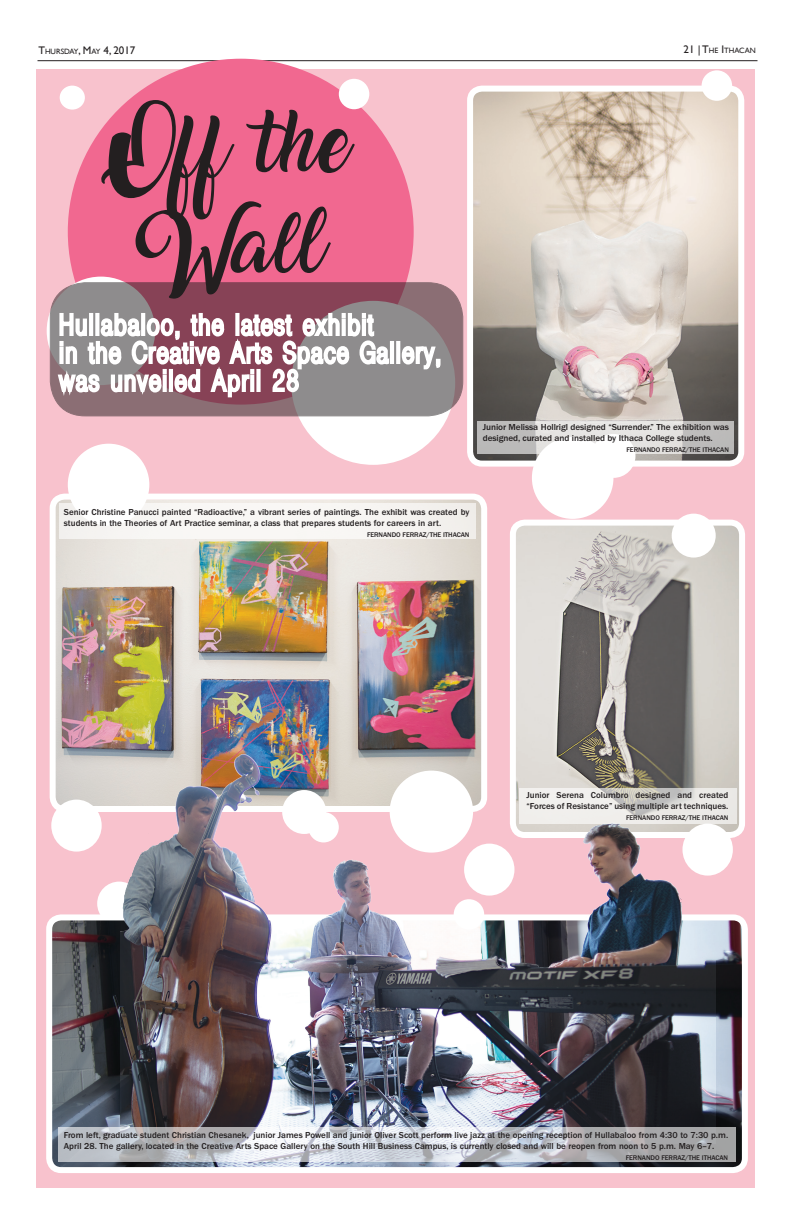
<style>
.page{position:relative;width:792px;height:1224px;background:#fff}
.page>*{position:absolute;margin:0;border:0;box-sizing:border-box;transform-origin:0 0}
.t1{font:55px/101px "Amarillo";color:#231f20;text-align:center}
.t2{font:11px "Gill Sans";color:#231f20}
.t3{font:500 9px/11px "ITC Franklin Gothic Std";color:#231f20}
.t4{font:7.7px "Gill Sans";color:#231f20}
.t5{font:500 7px "ITC Franklin Gothic Std";letter-spacing:-.01em;color:#231f20}
.s1{font-size:7.7px}
.s2{font-size:11px}
</style>
<div class="page">
<hr style="left:38px;top:60px;width:720px;height:1px;background:#231f20">
<div style="left:37px;top:70px;width:718px;height:1118px;background:#f8c2cd"></div>
<div style="left:97px;top:882px;width:44px;height:44px;background:#fff;border-radius:50%"></div>
<div style="left:68px;top:59px;width:346px;height:346px;background:#f16890;border-radius:50%"></div>
<div style="left:291px;top:301px;width:164px;height:164px;background:#fff;border-radius:50%"></div>
<img style="left:57px;top:501px;width:423px;height:304px">
<div style="left:50px;top:494px;width:437px;height:318px;border:6px solid #fff;border-radius:12px"></div>
<img style="left:517px;top:527px;width:221px;height:304px">
<div style="left:510px;top:520px;width:235px;height:318px;border:6px solid #fff;border-radius:12px"></div>
<img style="left:474px;top:93px;width:263px;height:367px">
<div style="left:467px;top:86px;width:277px;height:381px;border:6px solid #fff;border-radius:12px"></div>
<img style="left:53px;top:921px;width:688px;height:245px">
<div style="left:46px;top:914px;width:702px;height:259px;border:6px solid #fff;border-radius:12px"></div>
<svg style="left:50px;top:283px;width:413px;height:133px"></svg>
<div style="left:50px;top:282px;width:413px;height:134px;border:1px solid #231f20;border-radius:35px"></div>
<div style="left:396px;top:341px;width:4px;height:23px;border:3px solid #fff"></div>
<svg style="left:399px;top:344px;width:43px;height:31px"></svg>
<svg style="left:56px;top:308px;width:335px;height:95px"></svg>
<div style="left:591px;top:434px;width:44px;height:44px;background:#fff;border-radius:50%"></div>
<div style="left:532px;top:437px;width:81px;height:82px;background:#fff;border-radius:50%"></div>
<div style="left:672px;top:514px;width:44px;height:44px;background:#fff;border-radius:50%"></div>
<div style="left:68px;top:444px;width:81px;height:82px;background:#fff;border-radius:50%"></div>
<div style="left:702px;top:70px;width:30px;height:31px;background:#fff;border-radius:50%"></div>
<div style="left:339px;top:79px;width:30px;height:30px;background:#fff;border-radius:50%"></div>
<img style="left:120px;top:753px;width:596px;height:374px">
<div style="left:59px;top:503px;width:416px;height:36px;background:#f8f7f4"></div>
<svg style="left:477px;top:421px;width:257px;height:32px"></svg>
<svg style="left:519px;top:788px;width:217px;height:36px;fill:#edebe8"></svg>
<svg style="left:58px;top:1127px;width:678px;height:34px"></svg>
<div style="left:464px;top:844px;width:50px;height:52px;background:#fff;border-radius:50%"></div>
<div style="left:51px;top:800px;width:51px;height:52px;background:#fff;border-radius:50%"></div>
<div style="left:682px;top:824px;width:51px;height:52px;background:#fff;border-radius:50%"></div>
<div style="left:60px;top:86px;width:25px;height:24px;background:#fff;border-radius:50%"></div>
<p class="t2" style="left:38px;top:44px;width:98px">T<span class="s1">HURSDAY</span>, M<span class="s1">AY</span> 4, 2017</p>
<p class="t4" style="left:684px;top:46px;width:74px"><span class="s2">21 | T</span>HE <span class="s2">I</span>THACAN</p>
<h1 class="t1" style="left:102px;top:102px;width:249px">Off the<br>Wall</h1>
<p class="t3" style="left:483px;top:421px;width:248px">Junior Melissa Hollrigl designed “Surrender.” The exhibition was designed, curated and installed by Ithaca College students.</p>
<p class="t5" style="left:627px;top:445px;width:104px">FERNANDO FERRAZ/THE ITHACAN</p>
<p class="t3" style="left:64px;top:506px;width:407px">Senior Christine Panucci painted “Radioactive,” a vibrant series of paintings. The exhibit was created by students in the Theories of Art Practice seminar, a class that prepares students for careers in art.</p>
<p class="t5" style="left:367px;top:531px;width:104px">FERNANDO FERRAZ/THE ITHACAN</p>
<p class="t3" style="left:526px;top:789px;width:204px">Junior Serena Columbro designed and created “Forces of Resistance” using multiple art techniques.</p>
<p class="t5" style="left:626px;top:814px;width:104px">FERNANDO FERRAZ/THE ITHACAN</p>
<p class="t3" style="left:64px;top:1129px;width:666px">From left, graduate student Christian Chesanek, junior James Powell and junior Oliver Scott perform live jazz at the opening reception of Hullabaloo from 4:30 to 7:30 p.m.<br>April 28. The gallery, located in the Creative Arts Space Gallery on the South Hill Business Campus, is currently closed and will be reopen from noon to 5 p.m. May 6–7.</p>
<p class="t5" style="left:626px;top:1154px;width:104px">FERNANDO FERRAZ/THE ITHACAN</p>
</div>
